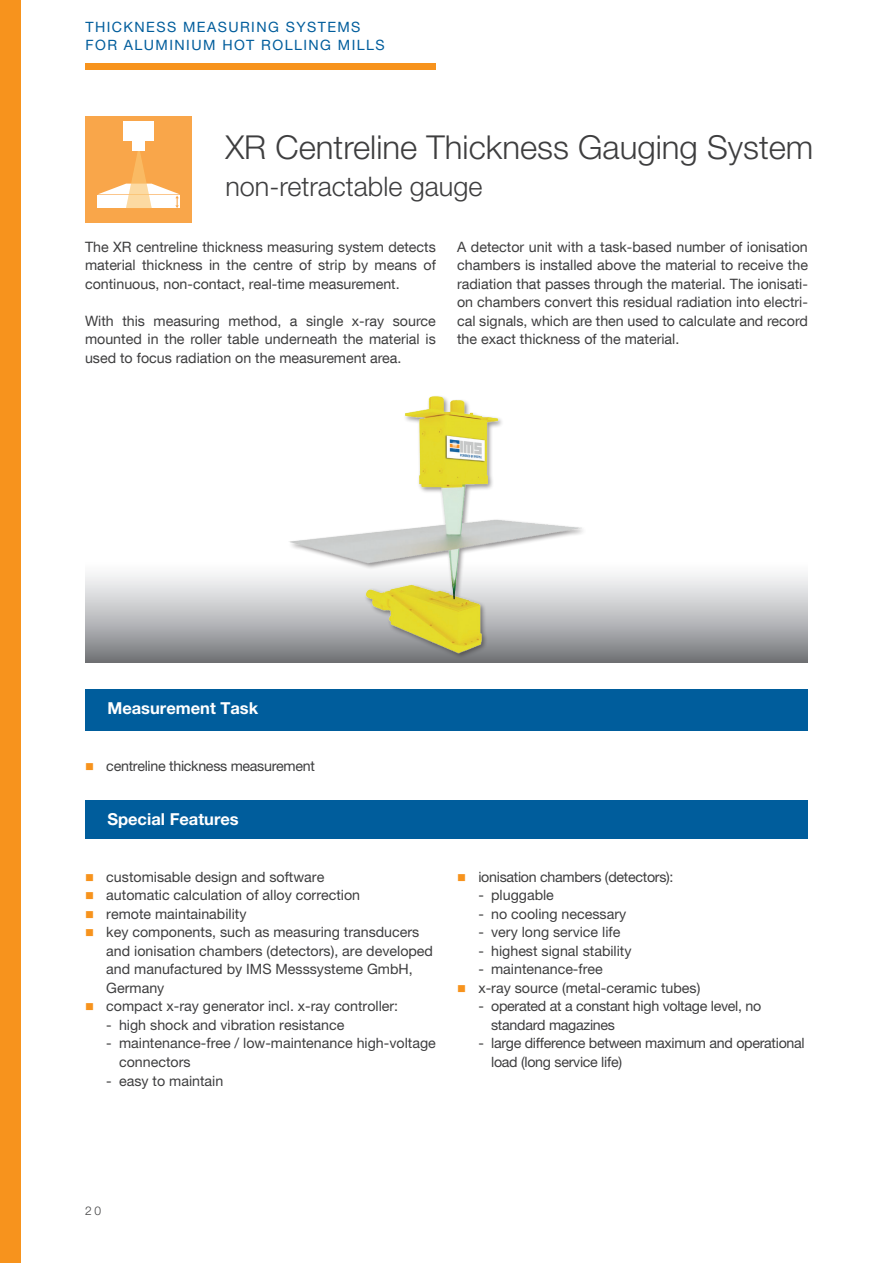
<style>
.page{position:relative;width:893px;height:1263px;background:#fff}
.page>*{position:absolute;margin:0;border:0;box-sizing:border-box;transform-origin:0 0}
.t1{font:300 33px "Helvetica Neue LT Pro";color:#3e3e3f}
.t2{font:300 27px "Helvetica Neue LT Pro";color:#3e3e3f}
.t3{font:700 16.5px "Helvetica Neue LT Pro";color:#fff}
.t4{font:14.25px/18.5px "Helvetica Neue LT Com";color:#3e3e3f;text-align:justify}
.t5{font:14.25px/18.6px "Helvetica Neue LT Pro";color:#3e3e3f}
.t6{font:14.25px/18.5px "Helvetica Neue LT Pro";letter-spacing:-.02em;color:#3e3e3f}
.t7{font:14.25px/18px "Helvetica Neue LT Pro";letter-spacing:.1em;color:#005d9c}
.t8{font:300 12px "Helvetica Neue LT Pro";color:#3e3e3f}
</style>
<div class="page">
<div style="left:85px;top:64px;width:351px;height:6px;background:#f7931d"></div>
<div style="left:0;top:0;width:21px;height:1263px;background:#f7931d"></div>
<div style="left:86px;top:116px;width:106px;height:106px;background:#f9a64a"></div>
<div style="left:124px;top:121px;width:30px;height:20px;background:#fff"></div>
<div style="left:133px;top:140px;width:12px;height:11px;background:#fff"></div>
<svg style="left:98px;top:146px;width:82px;height:62px"></svg>
<div style="left:85px;top:689px;width:723px;height:41px;background:#005d9c"></div>
<div style="left:85px;top:800px;width:723px;height:39px;background:#005d9c"></div>
<img style="left:232px;top:395px;width:411px;height:268px">
<p class="t7" style="left:85px;top:18px;width:301px">THICKNESS MEASURING SYSTEMS<br>FOR ALUMINIUM HOT ROLLING MILLS</p>
<h1 class="t1" style="left:225px;top:127px;width:590px">XR Centreline Thickness Gauging System</h1>
<h2 class="t2" style="left:225px;top:170px;width:259px">non-retractable gauge</h2>
<p class="t4" style="left:85px;top:237px;width:352px">The XR centreline thickness measuring system detects material thickness in the centre of strip by means of continuous, non-contact, real-time measurement.</p>
<p class="t4" style="left:85px;top:311px;width:352px">With this measuring method, a single x-ray source mounted in the roller table underneath the material is used to focus radiation on the measurement area.</p>
<p class="t4" style="left:457px;top:237px;width:352px">A detector unit with a task-based number of ionisation chambers is installed above the material to receive the radiation that passes through the material. The ionisati&shy;on chambers convert this residual radiation into electri&shy;cal signals, which are then used to calculate and record the exact thickness of the material.</p>
<p class="t3" style="left:107px;top:698px;width:152px">Measurement Task</p>
<p class="t6" style="left:106px;top:756px;width:210px">centreline thickness measurement</p>
<p class="t3" style="left:107px;top:809px;width:133px">Special Features</p>
<p class="t5" style="left:106px;top:867px;width:328px">customisable design and software<br>automatic calculation of alloy correction<br>remote maintainability<br>key components, such as measuring transducers and ionisation chambers (detectors), are developed and manufactured by IMS Messsysteme GmbH, Germany<br>compact x-ray generator incl. x-ray controller:</p>
<p class="t5" style="left:106px;top:1015px;width:240px">- high shock and vibration resistance</p>
<p class="t5" style="left:119px;top:1034px;width:318px;text-indent:-13px">- maintenance-free / low-maintenance high-voltage connectors</p>
<p class="t5" style="left:106px;top:1071px;width:119px">- easy to maintain</p>
<p class="t6" style="left:478px;top:867px;width:197px">ionisation chambers (detectors):</p>
<p class="t5" style="left:478px;top:886px;width:77px">- pluggable</p>
<p class="t5" style="left:478px;top:904px;width:149px">- no cooling necessary</p>
<p class="t5" style="left:478px;top:923px;width:144px">- very long service life</p>
<p class="t5" style="left:478px;top:941px;width:155px">- highest signal stability</p>
<p class="t5" style="left:478px;top:960px;width:223px">- maintenance-free<br>x-ray source (metal-ceramic tubes)</p>
<p class="t6" style="left:491px;top:997px;width:272px;text-indent:-13px">- operated at a constant high voltage level, no standard magazines</p>
<p class="t6" style="left:491px;top:1034px;width:315px;text-indent:-13px">- large difference between maximum and operational load (long service life)</p>
<p class="t8" style="left:85px;top:1203px;width:17px">20</p>
</div>
